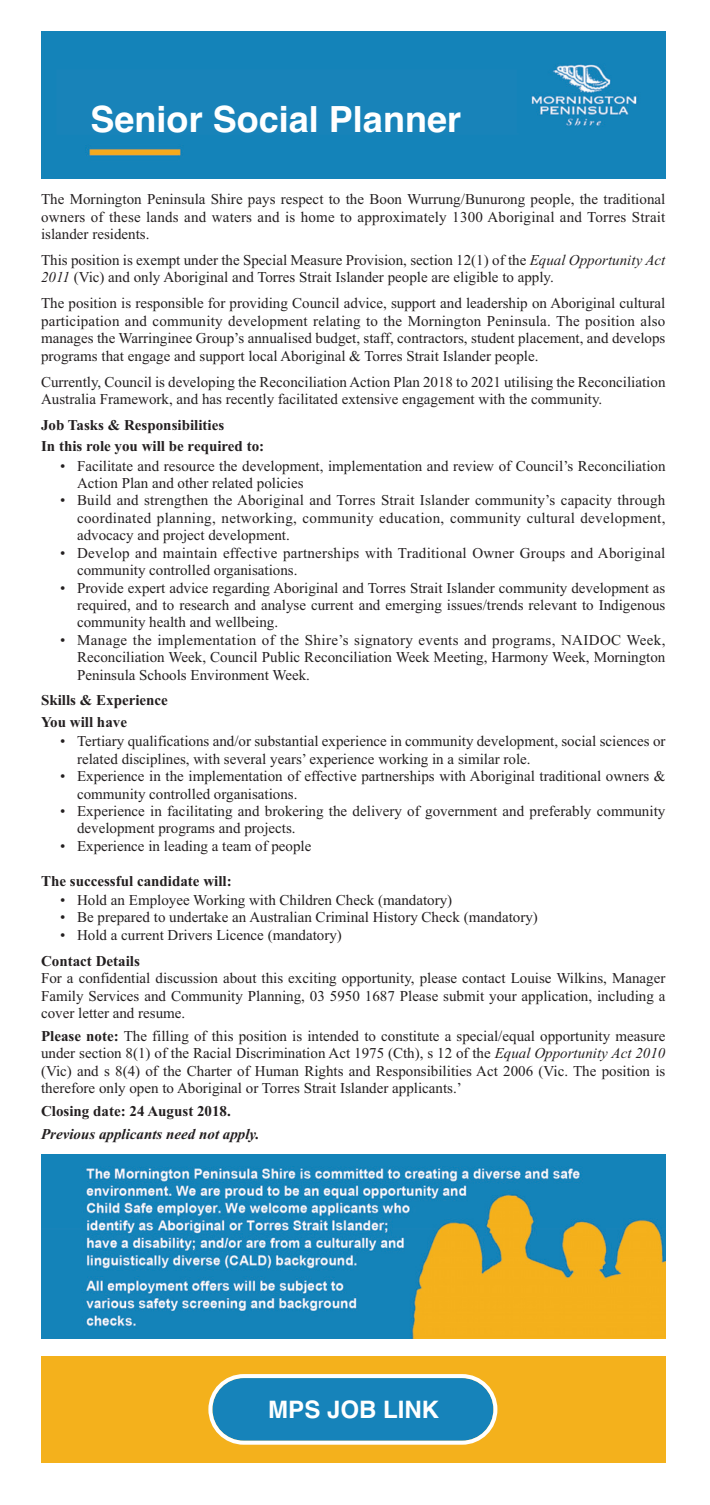
<style>
.page{position:relative;width:710px;height:1505px;background:#fff}
.page>*{position:absolute;margin:0;border:0;box-sizing:border-box;transform-origin:0 0}
.t1{font:700 36px "Helvetica";color:#fff}
.t2{font:700 24px "Helvetica";color:#fff}
.t3{font:15px/17.4px "Times New Roman";color:#231f20;text-align:justify}
.t4{font:700 15px/21.4px "Times New Roman";color:#231f20}
.t5{font:15px/17.4px "Times New Roman";letter-spacing:.02em;color:#231f20}
.t6{font:italic 700 15px "Times New Roman";color:#231f20}
.s1{font-style:italic}
.s2{font-weight:700}
</style>
<div class="page">
<div style="left:41px;top:32px;width:624px;height:146px;background:#1483b9"></div>
<img style="left:41px;top:1154px;width:624px;height:184px">
<div style="left:41px;top:1356px;width:624px;height:106px;background:#f4b11c"></div>
<svg style="left:208px;top:1374px;width:289px;height:70px"></svg>
<h1 class="t1" style="left:90px;top:106px;width:372px">Senior Social Planner</h1>
<p class="t3" style="left:41px;top:192px;width:625px">The Mornington Peninsula Shire pays respect to the Boon Wurrung/Bunurong people, the traditional owners of these lands and waters and is home to approximately 1300 Aboriginal and Torres Strait islander residents.</p>
<p class="t3" style="left:41px;top:253px;width:625px">This position is exempt under the Special Measure Provision, section 12(1) of the <span class="s1">Equal Opportunity Act<br>2011</span> (Vic) and only Aboriginal and Torres Strait Islander people are eligible to apply.</p>
<p class="t3" style="left:41px;top:296px;width:625px">The position is responsible for providing Council advice, support and leadership on Aboriginal cultural participation and community development relating to the Mornington Peninsula. The position also manages the Warringinee Group’s annualised budget, staff, contractors, student placement, and develops programs that engage and support local Aboriginal &amp; Torres Strait Islander people.</p>
<p class="t3" style="left:41px;top:374px;width:625px">Currently, Council is developing the Reconciliation Action Plan 2018 to 2021 utilising the Reconciliation<br>Australia Framework, and has recently facilitated extensive engagement with the community.</p>
<p class="t4" style="left:41px;top:416px;width:224px">Job Tasks &amp; Responsibilities<br>In this role you will be required to:</p>
<p class="t3" style="left:77px;top:458px;width:589px;text-indent:-17px">• Facilitate and resource the development, implementation and review of Council’s Reconciliation<br>Action Plan and other related policies</p>
<p class="t3" style="left:77px;top:493px;width:589px;text-indent:-17px">• Build and strengthen the Aboriginal and Torres Strait Islander community’s capacity through coordinated planning, networking, community education, community cultural development, advocacy and project development.</p>
<p class="t5" style="left:77px;top:545px;width:589px;text-indent:-17px">• Develop and maintain effective partnerships with Traditional Owner Groups and Aboriginal community controlled organisations.</p>
<p class="t3" style="left:77px;top:580px;width:589px;text-indent:-17px">• Provide expert advice regarding Aboriginal and Torres Strait Islander community development as required, and to research and analyse current and emerging issues/trends relevant to Indigenous community health and wellbeing.</p>
<p class="t3" style="left:77px;top:632px;width:589px;text-indent:-17px">• Manage the implementation of the Shire’s signatory events and programs, NAIDOC Week, Reconciliation Week, Council Public Reconciliation Week Meeting, Harmony Week, Mornington Peninsula Schools Environment Week.</p>
<p class="t4" style="left:41px;top:691px;width:128px">Skills &amp; Experience<br>You will have</p>
<p class="t3" style="left:77px;top:734px;width:589px;text-indent:-17px">• Tertiary qualifications and/or substantial experience in community development, social sciences or related disciplines, with several years’ experience working in a similar role.</p>
<p class="t3" style="left:77px;top:768px;width:589px;text-indent:-17px">• Experience in the implementation of effective partnerships with Aboriginal traditional owners &amp; community controlled organisations.</p>
<p class="t3" style="left:77px;top:803px;width:589px;text-indent:-17px">• Experience in facilitating and brokering the delivery of government and preferably community development programs and projects.</p>
<p class="t3" style="left:60px;top:838px;width:253px">• Experience in leading a team of people</p>
<p class="t4" style="left:41px;top:871px;width:192px">The successful candidate will:</p>
<p class="t3" style="left:60px;top:892px;width:393px">• Hold an Employee Working with Children Check (mandatory)</p>
<p class="t3" style="left:60px;top:910px;width:479px">• Be prepared to undertake an Australian Criminal History Check (mandatory)</p>
<p class="t3" style="left:60px;top:927px;width:283px">• Hold a current Drivers Licence (mandatory)</p>
<p class="t4" style="left:41px;top:951px;width:100px">Contact Details</p>
<p class="t3" style="left:41px;top:970px;width:625px">For a confidential discussion about this exciting opportunity, please contact Louise Wilkins, Manager Family Services and Community Planning, 03 5950 1687 Please submit your application, including a cover letter and resume.</p>
<p class="t3" style="left:41px;top:1028px;width:625px"><span class="s2">Please note:</span> The filling of this position is intended to constitute a special/equal opportunity measure under section 8(1) of the Racial Discrimination Act 1975 (Cth), s 12 of the <span class="s1">Equal Opportunity Act 2010 </span>(Vic) and s 8(4) of the Charter of Human Rights and Responsibilities Act 2006 (Vic. The position is therefore only open to Aboriginal or Torres Strait Islander applicants.’</p>
<p class="t4" style="left:41px;top:1102px;width:191px">Closing date: 24 August 2018.</p>
<p class="t6" style="left:41px;top:1125px;width:220px">Previous applicants need not apply.</p>
<h2 class="t2" style="left:268px;top:1400px;width:172px">MPS JOB LINK</h2>
</div>
